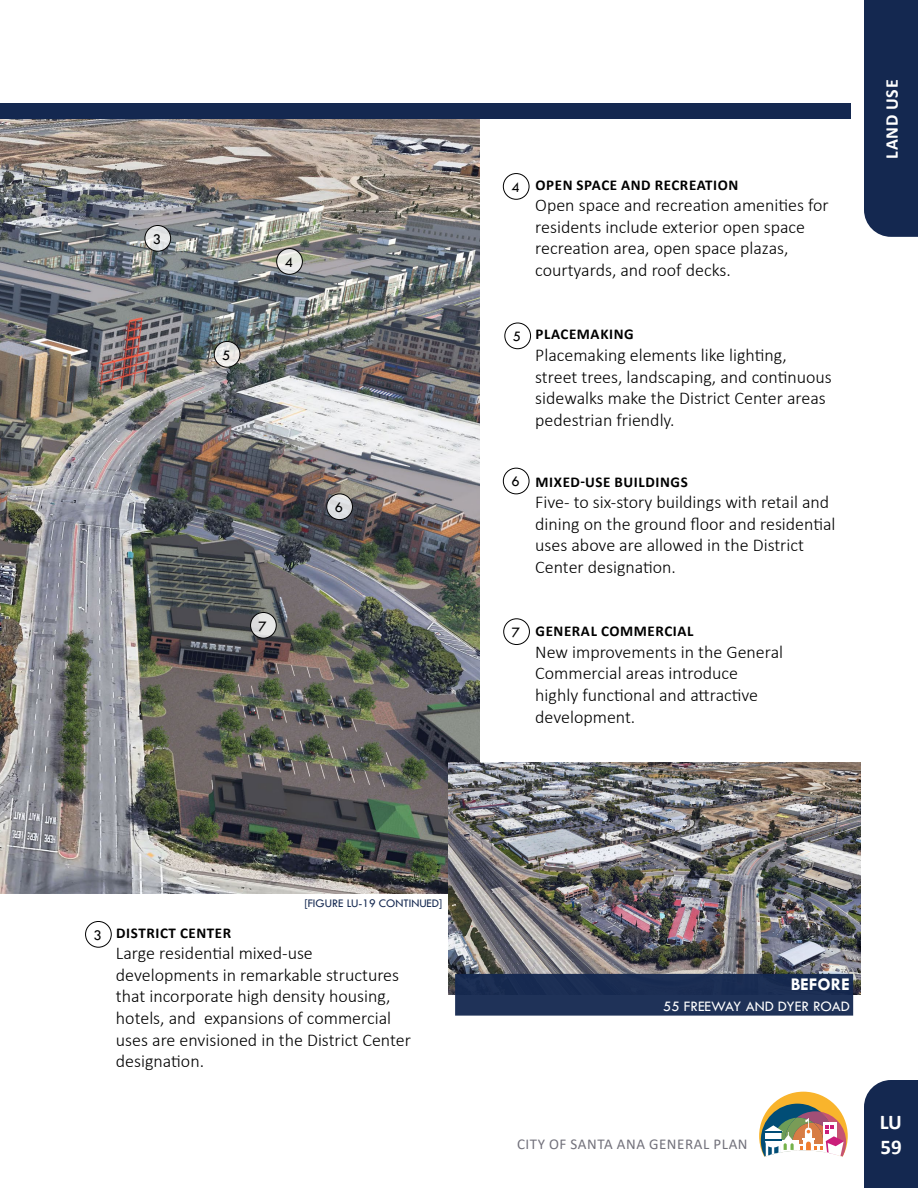
<style>
.page{position:relative;width:918px;height:1188px;background:#fff}
.page>*{position:absolute;margin:0;border:0;box-sizing:border-box;transform-origin:0 0}
.t1{font:700 21px/25.2px "Calibri";color:#fff}
.t2{font:300 18px/21.6px "Calibri";color:#000}
.t3{font:700 18px "Calibri";letter-spacing:.04em;color:#fff}
.t4{font:700 18px "Tw Cen";color:#fff}
.t5{font:700 15px "Calibri";letter-spacing:.04em;color:#000}
.t6{font:15px "Calibri";letter-spacing:.04em;color:#72717b}
.t7{font:15px "Tw Cen";color:#fff}
.t8{font:15px "Tw Cen";color:#000}
.t9{font:12px "Tw Cen";color:#142850}
</style>
<div class="page">
<svg style="left:759px;top:1092px;width:89px;height:65px"></svg>
<img style="left:0;top:118px;width:479px;height:776px">
<img style="left:448px;top:762px;width:412px;height:232px">
<svg style="left:455px;top:974px;width:398px;height:42px;background:#1e3056"></svg>
<div style="left:0;top:103px;width:850px;height:15px;background:#142850"></div>
<svg style="left:277px;top:249px;width:25px;height:25px"></svg>
<div style="left:276px;top:248px;width:27px;height:27px;border:1px solid #000;border-radius:50%"></div>
<div style="left:503px;top:173px;width:26px;height:26px;border:1px solid #000;border-radius:50%"></div>
<svg style="left:214px;top:341px;width:26px;height:26px"></svg>
<div style="left:214px;top:341px;width:26px;height:26px;border:1px solid #000;border-radius:50%"></div>
<div style="left:505px;top:323px;width:26px;height:26px;border:1px solid #000;border-radius:50%"></div>
<svg style="left:327px;top:494px;width:25px;height:26px"></svg>
<div style="left:327px;top:494px;width:26px;height:26px;border:1px solid #000;border-radius:50%"></div>
<div style="left:503px;top:468px;width:26px;height:26px;border:1px solid #000;border-radius:50%"></div>
<svg style="left:251px;top:612px;width:25px;height:26px"></svg>
<div style="left:250px;top:612px;width:26px;height:26px;border:1px solid #000;border-radius:50%"></div>
<div style="left:504px;top:619px;width:26px;height:26px;border:1px solid #000;border-radius:50%"></div>
<svg style="left:145px;top:225px;width:26px;height:26px"></svg>
<div style="left:145px;top:225px;width:26px;height:26px;border:1px solid #000;border-radius:50%"></div>
<div style="left:85px;top:921px;width:26px;height:26px;border:1px solid #000;border-radius:50%"></div>
<div style="left:864px;top:1080px;width:54px;height:108px;background:#142850"></div>
<div style="left:864px;top:0;width:54px;height:237px;background:#142850"></div>
<p class="t8" style="left:153px;top:230px;width:10px">3</p>
<p class="t8" style="left:222px;top:346px;width:10px">5</p>
<p class="t8" style="left:285px;top:253px;width:10px">4</p>
<p class="t8" style="left:259px;top:617px;width:10px">7</p>
<p class="t8" style="left:335px;top:498px;width:10px">6</p>
<p class="t8" style="left:94px;top:926px;width:10px">3</p>
<p class="t9" style="left:304px;top:896px;width:139px">[FIGURE LU-19 CONTINUED]</p>
<p class="t5" style="left:116px;top:922px;width:117px">DISTRICT CENTER</p>
<p class="t2" style="left:116px;top:942px;width:296px">Large residential mixed-use developments in remarkable structures that incorporate high density housing, hotels, and expansions of commercial uses are envisioned in the District Center designation.</p>
<p class="t3" style="left:879px;top:159px;width:81px;rotate:-90deg">LAND USE</p>
<p class="t8" style="left:511px;top:178px;width:10px">4</p>
<p class="t5" style="left:536px;top:174px;width:204px">OPEN SPACE AND RECREATION</p>
<p class="t2" style="left:535px;top:194px;width:295px">Open space and recreation amenities for residents include exterior open space recreation area, open space plazas, courtyards, and roof decks.</p>
<p class="t8" style="left:513px;top:327px;width:10px">5</p>
<p class="t5" style="left:536px;top:324px;width:100px">PLACEMAKING</p>
<p class="t2" style="left:535px;top:344px;width:298px">Placemaking elements like lighting, street trees, landscaping, and continuous sidewalks make the District Center areas pedestrian friendly.</p>
<p class="t8" style="left:511px;top:472px;width:10px">6</p>
<p class="t5" style="left:536px;top:471px;width:154px">MIXED-USE BUILDINGS</p>
<p class="t2" style="left:535px;top:491px;width:302px">Five- to six-story buildings with retail and dining on the ground floor and residential uses above are allowed in the District Center designation.</p>
<p class="t8" style="left:512px;top:623px;width:10px">7</p>
<p class="t5" style="left:536px;top:621px;width:159px">GENERAL COMMERCIAL</p>
<p class="t2" style="left:535px;top:641px;width:249px">New improvements in the General<br>Commercial areas introduce highly functional and attractive development.</p>
<p class="t4" style="left:791px;top:973px;width:61px">BEFORE</p>
<p class="t7" style="left:663px;top:997px;width:188px">55 FREEWAY AND DYER ROAD</p>
<p class="t6" style="left:517px;top:1134px;width:232px">CITY OF SANTA ANA GENERAL PLAN</p>
<p class="t1" style="left:880px;top:1109px;width:24px">LU<br>59</p>
</div>
